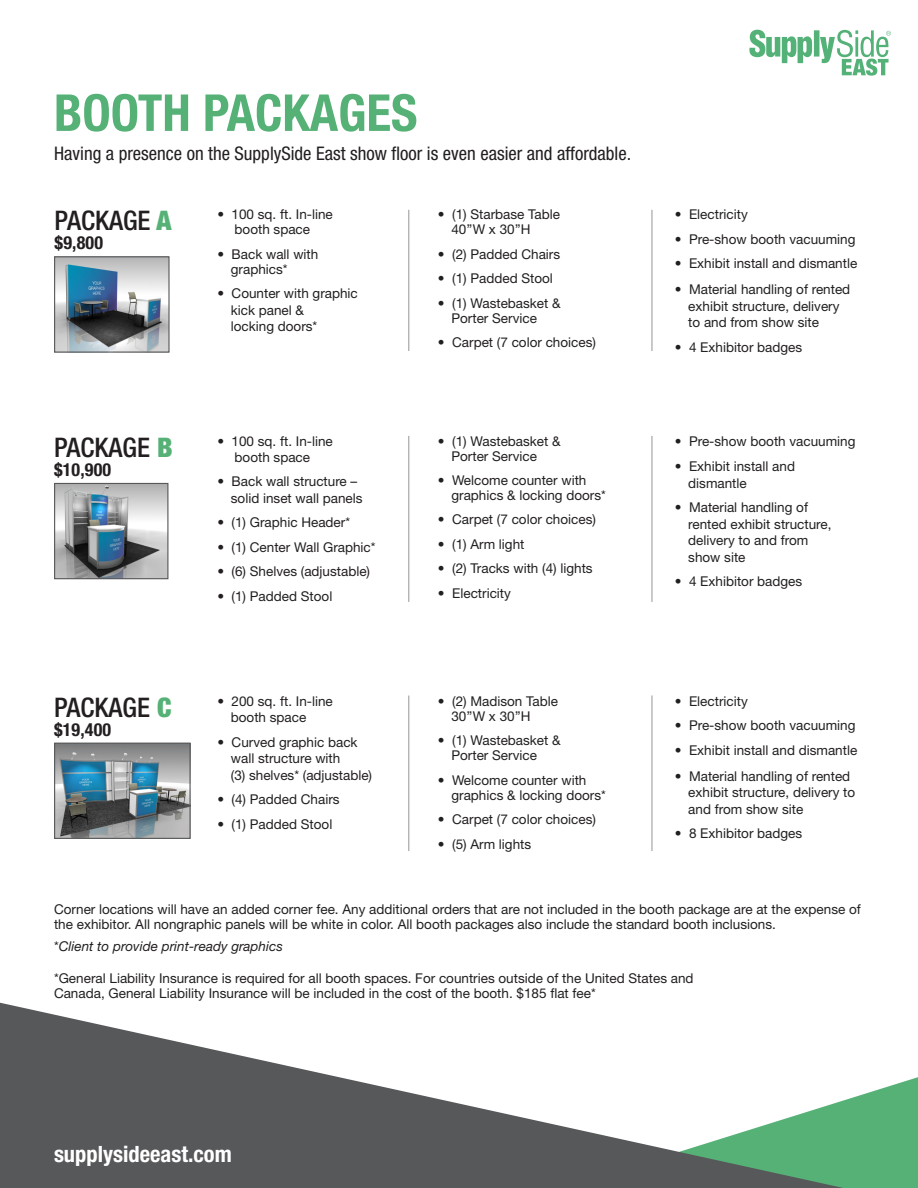
<style>
.page{position:relative;width:918px;height:1188px;background:#fff}
.page>*{position:absolute;margin:0;border:0;box-sizing:border-box;transform-origin:0 0}
.t1{font:700 condensed 51px "Helvetica Neue LT Std";color:#56b176}
.body{font:500 condensed 27px "Helvetica Neue LT Std";color:#231f20}
.t2{font:700 condensed 22.5px "Helvetica Neue LT Std";color:#fff}
.body-2{font:condensed 18.75px "Helvetica Neue LT Std";color:#231f20}
.t3{font:700 condensed 18px "Helvetica Neue LT Std";letter-spacing:.01em;color:#231f20}
.body-3{font:13.5px/16.5px "Helvetica Neue LT Std";color:#231f20}
.body-4{font:italic 13.5px "Helvetica Neue LT Std";color:#231f20}
.s1{font-weight:900;color:#56b176}
.s2{font-style:normal}
</style>
<div class="page">
<div style="left:880px;top:1077px;width:38px;height:111px;background:#56b176"></div>
<svg style="left:0;top:1002px;width:880px;height:186px"></svg>
<svg style="left:749px;top:30px;width:142px;height:46px"></svg>
<hr style="left:652px;top:210px;width:1px;height:141px;background:#939598">
<hr style="left:408px;top:210px;width:1px;height:141px;background:#939598">
<hr style="left:652px;top:696px;width:1px;height:155px;background:#939598">
<hr style="left:652px;top:436px;width:1px;height:166px;background:#939598">
<hr style="left:408px;top:696px;width:1px;height:155px;background:#939598">
<hr style="left:408px;top:436px;width:1px;height:166px;background:#939598">
<img style="left:56px;top:258px;width:112px;height:93px">
<div style="left:54px;top:256px;width:116px;height:97px;border:1px solid #57585a"></div>
<img style="left:56px;top:485px;width:110px;height:92px">
<div style="left:54px;top:483px;width:114px;height:96px;border:1px solid #57585a"></div>
<img style="left:56px;top:745px;width:133px;height:92px">
<div style="left:54px;top:743px;width:137px;height:96px;border:1px solid #57585a"></div>
<p class="t1" style="left:54px;top:82px;width:365px">BOOTH PACKAGES</p>
<p class="body-2" style="left:54px;top:142px;width:579px">Having a presence on the SupplySide East show floor is even easier and affordable.</p>
<p class="body" style="left:55px;top:204px;width:119px">PACKAGE <span class="s1">A</span></p>
<p class="t3" style="left:55px;top:232px;width:50px">$9,800</p>
<p class="body-3" style="left:217px;top:207px;width:117px;line-height:15px;text-align:center">• 100 sq. ft. In-line booth space</p>
<p class="body-3" style="left:231px;top:246px;width:89px;line-height:15px;text-indent:-14px">• Back wall with graphics*</p>
<p class="body-3" style="left:231px;top:285px;width:129px;text-indent:-14px">• Counter with graphic kick panel &amp;<br>locking doors*</p>
<p class="body-3" style="left:451px;top:207px;width:110px;line-height:15px;text-indent:-14px">• (1) Starbase Table<br>40’’W x 30’’H</p>
<p class="body-3" style="left:438px;top:246px;width:124px">• (2) Padded Chairs</p>
<p class="body-3" style="left:438px;top:270px;width:117px">• (1) Padded Stool</p>
<p class="body-3" style="left:451px;top:295px;width:111px;line-height:15px;text-indent:-14px">• (1) Wastebasket &amp;<br>Porter Service</p>
<p class="body-3" style="left:438px;top:334px;width:160px">• Carpet (7 color choices)</p>
<p class="body" style="left:54px;top:431px;width:120px">PACKAGE <span class="s1">B</span></p>
<p class="t3" style="left:54px;top:459px;width:59px">$10,900</p>
<p class="body-3" style="left:217px;top:432px;width:117px;text-align:center">• 100 sq. ft. In-line booth space</p>
<p class="body-3" style="left:231px;top:473px;width:133px;text-indent:-14px">• Back wall structure – solid inset wall panels</p>
<p class="body-3" style="left:217px;top:514px;width:134px">• (1) Graphic Header*</p>
<p class="body-3" style="left:217px;top:539px;width:160px">• (1) Center Wall Graphic*</p>
<p class="body-3" style="left:217px;top:563px;width:154px">• (6) Shelves (adjustable)</p>
<p class="body-3" style="left:217px;top:588px;width:117px">• (1) Padded Stool</p>
<p class="body-3" style="left:451px;top:433px;width:111px;line-height:15px;text-indent:-14px">• (1) Wastebasket &amp;<br>Porter Service</p>
<p class="body-3" style="left:451px;top:473px;width:156px;line-height:15px;text-indent:-14px">• Welcome counter with graphics &amp; locking doors*</p>
<p class="body-3" style="left:438px;top:511px;width:160px">• Carpet (7 color choices)</p>
<p class="body-3" style="left:438px;top:536px;width:88px">• (1) Arm light</p>
<p class="body-3" style="left:438px;top:560px;width:156px">• (2) Tracks with (4) lights</p>
<p class="body-3" style="left:438px;top:585px;width:74px">• Electricity</p>
<p class="body" style="left:54px;top:691px;width:119px">PACKAGE <span class="s1">C</span></p>
<p class="t3" style="left:54px;top:719px;width:59px">$19,400</p>
<p class="body-3" style="left:231px;top:693px;width:104px;text-indent:-14px">• 200 sq. ft. In-line booth space</p>
<p class="body-3" style="left:231px;top:733px;width:143px;text-indent:-14px">• Curved graphic back wall structure with<br>(3) shelves* (adjustable)</p>
<p class="body-3" style="left:217px;top:791px;width:124px">• (4) Padded Chairs</p>
<p class="body-3" style="left:217px;top:815px;width:117px">• (1) Padded Stool</p>
<p class="body-3" style="left:451px;top:693px;width:108px;line-height:15px;text-indent:-14px">• (2) Madison Table<br>30’’W x 30’’H</p>
<p class="body-3" style="left:451px;top:733px;width:111px;line-height:15px;text-indent:-14px">• (1) Wastebasket &amp;<br>Porter Service</p>
<p class="body-3" style="left:451px;top:772px;width:156px;line-height:15px;text-indent:-14px">• Welcome counter with graphics &amp; locking doors*</p>
<p class="body-3" style="left:438px;top:811px;width:160px">• Carpet (7 color choices)</p>
<p class="body-3" style="left:438px;top:835px;width:95px">• (5) Arm lights</p>
<p class="body-3" style="left:675px;top:206px;width:74px">• Electricity</p>
<p class="body-3" style="left:675px;top:231px;width:182px">• Pre-show booth vacuuming</p>
<p class="body-3" style="left:675px;top:255px;width:184px">• Exhibit install and dismantle</p>
<p class="body-3" style="left:688px;top:281px;width:164px;text-indent:-14px">• Material handling of rented exhibit structure, delivery to and from show site</p>
<p class="body-3" style="left:675px;top:339px;width:129px">• 4 Exhibitor badges</p>
<p class="body-3" style="left:675px;top:432px;width:182px">• Pre-show booth vacuuming</p>
<p class="body-3" style="left:688px;top:458px;width:108px;text-indent:-14px">• Exhibit install and dismantle</p>
<p class="body-3" style="left:688px;top:499px;width:145px;text-indent:-14px">• Material handling of rented exhibit structure, delivery to and from show site</p>
<p class="body-3" style="left:675px;top:573px;width:129px">• 4 Exhibitor badges</p>
<p class="body-3" style="left:675px;top:693px;width:74px">• Electricity</p>
<p class="body-3" style="left:675px;top:717px;width:182px">• Pre-show booth vacuuming</p>
<p class="body-3" style="left:675px;top:741px;width:184px">• Exhibit install and dismantle</p>
<p class="body-3" style="left:688px;top:767px;width:169px;text-indent:-14px">• Material handling of rented exhibit structure, delivery to and from show site</p>
<p class="body-3" style="left:675px;top:825px;width:129px">• 8 Exhibitor badges</p>
<p class="body-3" style="left:54px;top:902px;width:808px;line-height:15px">Corner locations will have an added corner fee. Any additional orders that are not included in the booth package are at the expense of the exhibitor. All nongraphic panels will be white in color. All booth packages also include the standard booth inclusions.</p>
<p class="body-4" style="left:54px;top:938px;width:230px"><span class="s2">*</span>Client to provide print-ready graphics</p>
<p class="body-3" style="left:54px;top:970px;width:641px;line-height:15px">*General Liability Insurance is required for all booth spaces. For countries outside of the United States and<br>Canada, General Liability Insurance will be included in the cost of the booth. $185 flat fee*</p>
<h3 class="t2" style="left:54px;top:1140px;width:179px">supplysideeast.com</h3>
</div>
